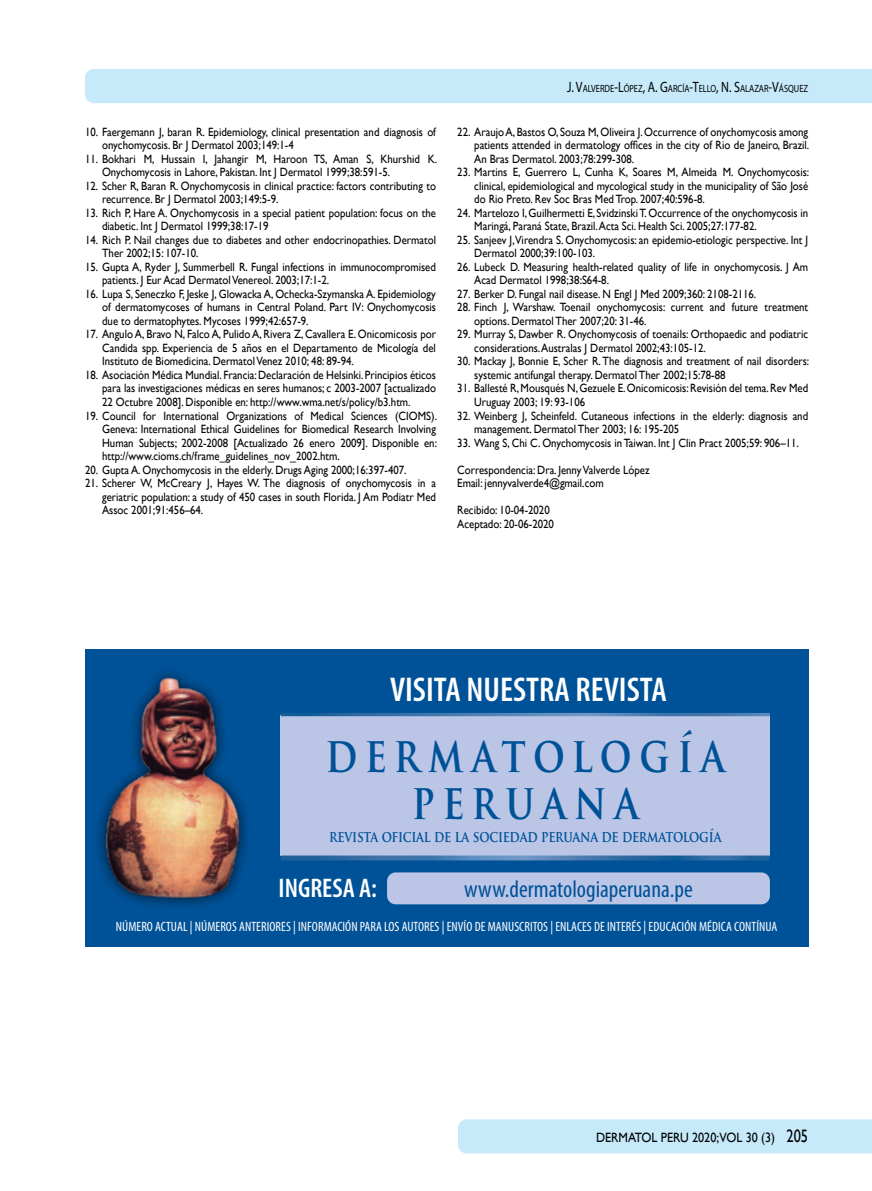
<style>
.page{position:relative;width:872px;height:1191px;background:#fff}
.page>*{position:absolute;margin:0;border:0;box-sizing:border-box;transform-origin:0 0}
.t1{font:700 48.3px/47.1px "Trajan Pro";letter-spacing:.195em;color:#005298;text-align:center;scale:.8 1}
.t2{font:600 condensed 34.5px "Myriad Pro";color:#fff}
.t3{font:600 condensed 27px "Myriad Pro";color:#fff}
.t4{font:condensed 24px "Myriad Pro";color:#005298}
.t5{font:700 15.6px "Trajan Pro";letter-spacing:-.015em;color:#005298;scale:.8 1}
.t6{font:condensed 13.5px "Myriad Pro";letter-spacing:.005em;color:#fff}
.t7{font:13.5px "Gill Sans";color:#000;scale:.9 1}
.t8{font:12px/13.5px "Gill Sans";color:#000;scale:.9 1}
.t9{font:10.5px "Myriad Pro";color:#000;scale:.8 1}
.s1{font-size:15px}
.s2{font-size:18px}
</style>
<div class="page">
<div style="left:85px;top:69px;width:787px;height:34px;background:#c7eafb"></div>
<div style="left:458px;top:1119px;width:414px;height:34px;background:#c7eafb"></div>
<div style="left:85px;top:648px;width:723px;height:298px;background:#005298"></div>
<div style="left:281px;top:714px;width:489px;height:141px;background:#bbc6e6"></div>
<div style="left:387px;top:872px;width:383px;height:32px;background:#bbc6e6;border-radius:9px"></div>
<svg style="left:281px;top:855px;width:489px;height:5px;background:#497cb0"></svg>
<hr style="left:281px;top:713px;width:489px;height:3px;background:#fff">
<div style="left:93px;top:665px;width:159px;height:246px;background:#000;opacity:.75"></div>
<img style="left:103px;top:671px;width:139px;height:233px">
<p class="t8" style="left:102px;top:125px;width:372px;text-indent:-17px">10. Faergemann J, baran R. Epidemiology, clinical presentation and diagnosis of onychomycosis. Br J Dermatol 2003;149:1-4</p>
<p class="t8" style="left:102px;top:152px;width:374px;text-indent:-17px">11. Bokhari M, Hussain I, Jahangir M, Haroon TS, Aman S, Khurshid K.<br>Onychomycosis in Lahore, Pakistan. Int J Dermatol 1999;38:591-5.</p>
<p class="t8" style="left:102px;top:179px;width:372px;text-indent:-17px">12. Scher R, Baran R. Onychomycosis in clinical practice: factors contributing to recurrence. Br J Dermatol 2003;149:5-9.</p>
<p class="t8" style="left:102px;top:206px;width:372px;text-indent:-17px">13. Rich P, Hare A. Onychomycosis in a special patient population: focus on the diabetic. Int J Dermatol 1999;38:17-19</p>
<p class="t8" style="left:102px;top:233px;width:372px;text-indent:-17px">14. Rich P. Nail changes due to diabetes and other endocrinopathies. Dermatol<br>Ther 2002;15: 107-10.</p>
<p class="t8" style="left:102px;top:260px;width:372px;text-indent:-17px">15. Gupta A, Ryder J, Summerbell R. Fungal infections in immunocompromised patients. J Eur Acad Dermatol Venereol. 2003;17:1-2.</p>
<p class="t8" style="left:102px;top:287px;width:372px;text-align:justify;text-indent:-17px">16. Lupa S, Seneczko F, Jeske J, Glowacka A, Ochecka-Szymanska A. Epidemiology of dermatomycoses of humans in Central Poland. Part IV: Onychomycosis due to dermatophytes. Mycoses 1999;42:657-9.</p>
<p class="t8" style="left:102px;top:327px;width:372px;text-align:justify;text-indent:-17px">17. Angulo A, Bravo N, Falco A, Pulido A, Rivera Z, Cavallera E. Onicomicosis por Candida spp. Experiencia de 5 años en el Departamento de Micología del Instituto de Biomedicina. Dermatol Venez 2010; 48: 89-94.</p>
<p class="t8" style="left:102px;top:368px;width:372px;text-align:justify;text-indent:-17px">18. Asociación Médica Mundial. Francia: Declaración de Helsinki. Principios éticos para las investigaciones médicas en seres humanos; c 2003-2007 [actualizado 22 Octubre 2008]. Disponible en: http://www.wma.net/s/policy/b3.htm.</p>
<p class="t8" style="left:102px;top:408px;width:374px;text-align:justify;text-indent:-17px">19. Council for International Organizations of Medical Sciences (CIOMS).<br>Geneva: International Ethical Guidelines for Biomedical Research Involving Human Subjects; 2002-2008 [Actualizado 26 enero 2009]. Disponible en: http://www.cioms.ch/frame_guidelines_nov_2002.htm.</p>
<p class="t8" style="left:85px;top:462px;width:359px">20. Gupta A. Onychomycosis in the elderly. Drugs Aging 2000;16:397-407.</p>
<p class="t8" style="left:102px;top:476px;width:372px;text-align:justify;text-indent:-17px">21. Scherer W, McCreary J, Hayes W. The diagnosis of onychomycosis in a geriatric population: a study of 450 cases in south Florida. J Am Podiatr Med Assoc 2001;91:456–64.</p>
<p class="t9" style="left:567px;top:82px;width:303px"><span class="s1">J. V</span>ALVERDE<span class="s1">-L</span>ÓPEZ<span class="s1">, A. G</span>ARCÍA<span class="s1">-T</span>ELLO<span class="s1">, N. S</span>ALAZAR<span class="s1">-V</span>ÁSQUEZ</p>
<p class="t8" style="left:474px;top:125px;width:374px;text-align:justify;text-indent:-17px">22. Araujo A, Bastos O, Souza M, Oliveira J. Occurrence of onychomycosis among patients attended in dermatology offices in the city of Rio de Janeiro, Brazil.<br>An Bras Dermatol. 2003;78:299-308.</p>
<p class="t8" style="left:474px;top:165px;width:374px;text-align:justify;text-indent:-17px">23. Martins E, Guerrero L, Cunha K, Soares M, Almeida M. Onychomycosis: clinical, epidemiological and mycological study in the municipality of São José do Rio Preto. Rev Soc Bras Med Trop. 2007;40:596-8.</p>
<p class="t8" style="left:474px;top:206px;width:372px;text-indent:-17px">24. Martelozo I, Guilhermetti E, Svidzinski T. Occurrence of the onychomycosis in<br>Maringá, Paraná State, Brazil. Acta Sci. Health Sci. 2005;27:177-82.</p>
<p class="t8" style="left:474px;top:233px;width:372px;text-indent:-17px">25. Sanjeev J,Virendra S. Onychomycosis: an epidemio-etiologic perspective. Int J<br>Dermatol 2000;39:100-103.</p>
<p class="t8" style="left:474px;top:260px;width:372px;text-indent:-17px">26. Lubeck D. Measuring health-related quality of life in onychomycosis. J Am<br>Acad Dermatol 1998;38:S64-8.</p>
<p class="t8" style="left:457px;top:287px;width:334px">27. Berker D. Fungal nail disease. N Engl J Med 2009;360: 2108-2116.</p>
<p class="t8" style="left:474px;top:300px;width:372px;text-indent:-17px">28. Finch J, Warshaw. Toenail onychomycosis: current and future treatment options. Dermatol Ther 2007;20: 31-46.</p>
<p class="t8" style="left:474px;top:327px;width:372px;text-indent:-17px">29. Murray S, Dawber R. Onychomycosis of toenails: Orthopaedic and podiatric considerations. Australas J Dermatol 2002;43:105-12.</p>
<p class="t8" style="left:474px;top:354px;width:374px;text-indent:-17px">30. Mackay J, Bonnie E, Scher R. The diagnosis and treatment of nail disorders: systemic antifungal therapy. Dermatol Ther 2002;15:78-88</p>
<p class="t8" style="left:474px;top:381px;width:372px;text-indent:-17px">31. Ballesté R, Mousqués N, Gezuele E. Onicomicosis: Revisión del tema. Rev Med<br>Uruguay 2003; 19: 93-106</p>
<p class="t8" style="left:474px;top:408px;width:372px;text-indent:-17px">32. Weinberg J, Scheinfeld. Cutaneous infections in the elderly: diagnosis and management. Dermatol Ther 2003; 16: 195-205</p>
<p class="t8" style="left:457px;top:435px;width:381px">33. Wang S, Chi C. Onychomycosis in Taiwan. Int J Clin Pract 2005;59: 906–11.</p>
<p class="t8" style="left:457px;top:462px;width:215px">Correspondencia: Dra. Jenny Valverde López<br>Email: jennyvalverde4@gmail.com</p>
<p class="t8" style="left:457px;top:503px;width:109px">Recibido: 10-04-2020<br>Aceptado: 20-06-2020</p>
<h2 class="t2" style="left:390px;top:670px;width:278px">VISITA NUESTRA REVISTA</h2>
<h1 class="t1" style="left:325px;top:732px;width:501px">DERMATOLOGÍA<br>PERUANA</h1>
<h3 class="t5" style="left:329px;top:827px;width:492px">REVISTA OFICIAL DE LA SOCIEDAD PERUANA DE DERMATOLOGÍA</h3>
<h3 class="t4" style="left:464px;top:874px;width:230px">www.dermatologiaperuana.pe</h3>
<h3 class="t3" style="left:279px;top:873px;width:100px">INGRESA A:</h3>
<p class="t6" style="left:116px;top:918px;width:663px">NÚMERO ACTUAL | NÚMEROS ANTERIORES | INFORMACIÓN PARA LOS AUTORES | ENVÍO DE MANUSCRITOS | ENLACES DE INTERÉS | EDUCACIÓN MÉDICA CONTÍNUA</p>
<p class="t7" style="left:596px;top:1129px;width:237px">DERMATOL PERU 2020;VOL 30 (3) <span class="s2">205</span></p>
</div>
